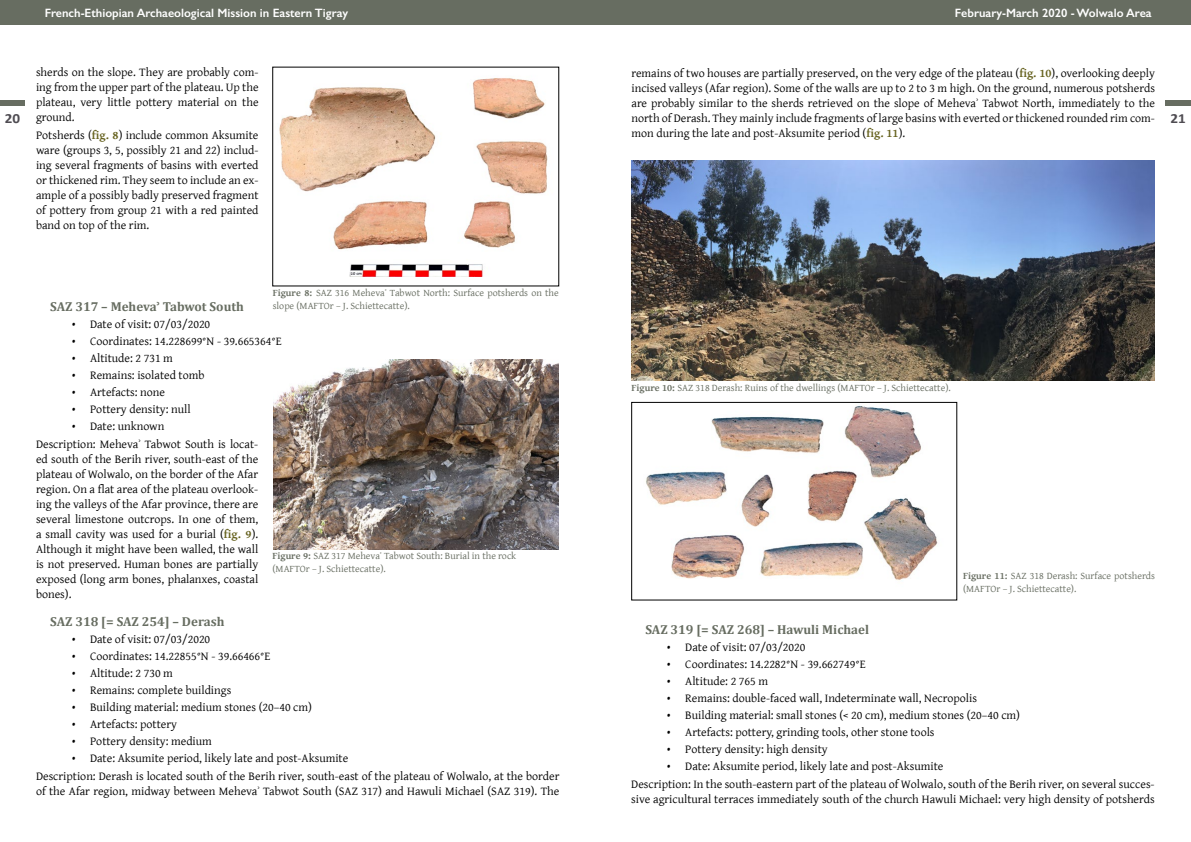
<style>
.page{position:relative;width:1191px;height:842px;background:#fff}
.page>*{position:absolute;margin:0;border:0;box-sizing:border-box;transform-origin:0 0}
.t1{font:700 14px "Calibri";color:#4f4c52;scale:1.08 1}
.Heading_2{font:700 13px "Cambria";color:#676d61}
.t2{font:600 12.1px "Gill Sans";color:#fff}
.t3{font:12px/15px "Gentium";color:#000;text-align:justify}
.t4{font:10px/13px "Gentium";color:#676d61}
.s1{font-family:"Gentium Basic";font-weight:700;color:#66621f}
.s2{font-family:"Gentium Basic";font-weight:700}
</style>
<div class="page">
<div style="left:0;top:0;width:595px;height:25px;background:#676d61"></div>
<div style="left:595px;top:0;width:595px;height:25px;background:#676d61"></div>
<div style="left:1165px;top:100px;width:25px;height:6px;background:#676d61"></div>
<div style="left:0;top:100px;width:25px;height:6px;background:#676d61"></div>
<img style="left:279px;top:78px;width:269px;height:198px">
<img style="left:273px;top:359px;width:285px;height:190px">
<img style="left:631px;top:160px;width:524px;height:221px">
<img style="left:646px;top:406px;width:292px;height:174px">
<div style="left:631px;top:402px;width:326px;height:198px;border:1px solid #000"></div>
<p class="t2" style="left:45px;top:6px;width:305px">French-Ethiopian Archaeological Mission in Eastern Tigray</p>
<p class="t2" style="left:954px;top:6px;width:198px">February-March 2020 - Wolwalo Area</p>
<p class="t3" style="left:36px;top:64px;width:224px">sherds on the slope. They are probably com&shy;ing from the upper part of the plateau. Up the plateau, very little pottery material on the ground.</p>
<p class="t3" style="left:36px;top:127px;width:224px">Potsherds (<span class="s1">fig. 8</span>) include common Aksumite ware (groups 3, 5, possibly 21 and 22) includ&shy;ing several fragments of basins with everted or thickened rim. They seem to include an ex&shy;ample of a possibly badly preserved fragment of pottery from group 21 with a red painted band on top of the rim.</p>
<p class="t3" style="left:631px;top:65px;width:525px">remains of two houses are partially preserved, on the very edge of the plateau (<span class="s1">fig. 10</span>), overlooking deeply incised valleys (Afar region). Some of the walls are up to 2 to 3 m high. On the ground, numerous potsherds are probably similar to the sherds retrieved on the slope of Mehevaʾ Tabwot North, immediately to the north of Derash. They mainly include fragments of large basins with everted or thickened rounded rim com&shy;mon during the late and post-Aksumite period (<span class="s1">fig. 11</span>).</p>
<p class="t1" style="left:5px;top:109px;width:16px">20</p>
<p class="t1" style="left:1170px;top:109px;width:16px">21</p>
<p class="t4" style="left:273px;top:286px;width:287px"><span class="s2">Figure 8:</span> SAZ 316 Mehevaʾ Tabwot North: Surface potsherds on the slope (MAFTOr – J. Schiettecatte).</p>
<p class="Heading_2" style="left:50px;top:297px;width:195px">SAZ 317 – Mehevaʾ Tabwot South</p>
<p class="t3" style="left:72px;top:316px;width:140px">• Date of visit: 07/03/2020</p>
<p class="t3" style="left:72px;top:333px;width:211px">• Coordinates: 14.228699°N - 39.665364°E</p>
<p class="t3" style="left:72px;top:350px;width:102px">• Altitude: 2 731 m</p>
<p class="t3" style="left:72px;top:367px;width:134px">• Remains: isolated tomb</p>
<p class="t3" style="left:72px;top:384px;width:95px">• Artefacts: none</p>
<p class="t3" style="left:72px;top:401px;width:120px">• Pottery density: null</p>
<p class="t3" style="left:72px;top:418px;width:94px">• Date: unknown</p>
<p class="t3" style="left:36px;top:436px;width:224px">Description: Mehevaʾ Tabwot South is locat&shy;ed south of the Berih river, south-east of the plateau of Wolwalo, on the border of the Afar region. On a flat area of the plateau overlook&shy;ing the valleys of the Afar province, there are several limestone outcrops. In one of them, a small cavity was used for a burial (<span class="s1">fig. 9</span>).<br>Although it might have been walled, the wall is not preserved. Human bones are partially exposed (long arm bones, phalanxes, coastal bones).</p>
<p class="Heading_2" style="left:50px;top:612px;width:176px">SAZ 318 [= SAZ 254] – Derash</p>
<p class="t3" style="left:72px;top:631px;width:140px">• Date of visit: 07/03/2020</p>
<p class="t3" style="left:72px;top:648px;width:200px">• Coordinates: 14.22855°N - 39.66466°E</p>
<p class="t3" style="left:72px;top:665px;width:102px">• Altitude: 2 730 m</p>
<p class="t3" style="left:72px;top:682px;width:161px">• Remains: complete buildings</p>
<p class="t3" style="left:72px;top:699px;width:241px">• Building material: medium stones (20–40 cm)</p>
<p class="t3" style="left:72px;top:716px;width:107px">• Artefacts: pottery</p>
<p class="t3" style="left:72px;top:733px;width:141px">• Pottery density: medium</p>
<p class="t3" style="left:72px;top:750px;width:278px">• Date: Aksumite period, likely late and post-Aksumite</p>
<p class="t3" style="left:36px;top:768px;width:525px">Description: Derash is located south of the Berih river, south-east of the plateau of Wolwalo, at the border of the Afar region, midway between Mehevaʾ Tabwot South (SAZ 317) and Hawuli Michael (SAZ 319). The</p>
<p class="t4" style="left:272px;top:549px;width:245px"><span class="s2">Figure 9:</span> SAZ 317 Mehevaʾ Tabwot South: Burial in the rock (MAFTOr – J. Schiettecatte).</p>
<p class="t4" style="left:631px;top:381px;width:321px"><span class="s2">Figure 10:</span> SAZ 318 Derash: Ruins of the dwellings (MAFTOr – J. Schiettecatte).</p>
<p class="t4" style="left:963px;top:569px;width:193px"><span class="s2">Figure 11:</span> SAZ 318 Derash: Surface potsherds (MAFTOr – J. Schiettecatte).</p>
<p class="Heading_2" style="left:645px;top:620px;width:225px">SAZ 319 [= SAZ 268] – Hawuli Michael</p>
<p class="t3" style="left:667px;top:639px;width:140px">• Date of visit: 07/03/2020</p>
<p class="t3" style="left:667px;top:656px;width:200px">• Coordinates: 14.2282°N - 39.662749°E</p>
<p class="t3" style="left:667px;top:673px;width:102px">• Altitude: 2 765 m</p>
<p class="t3" style="left:667px;top:690px;width:311px">• Remains: double-faced wall, Indeterminate wall, Necropolis</p>
<p class="t3" style="left:667px;top:707px;width:354px">• Building material: small stones (&lt; 20 cm), medium stones (20–40 cm)</p>
<p class="t3" style="left:667px;top:724px;width:269px">• Artefacts: pottery, grinding tools, other stone tools</p>
<p class="t3" style="left:667px;top:741px;width:162px">• Pottery density: high density</p>
<p class="t3" style="left:667px;top:758px;width:278px">• Date: Aksumite period, likely late and post-Aksumite</p>
<p class="t3" style="left:631px;top:776px;width:525px">Description: In the south-eastern part of the plateau of Wolwalo, south of the Berih river, on several succes&shy;sive agricultural terraces immediately south of the church Hawuli Michael: very high density of potsherds</p>
</div>
